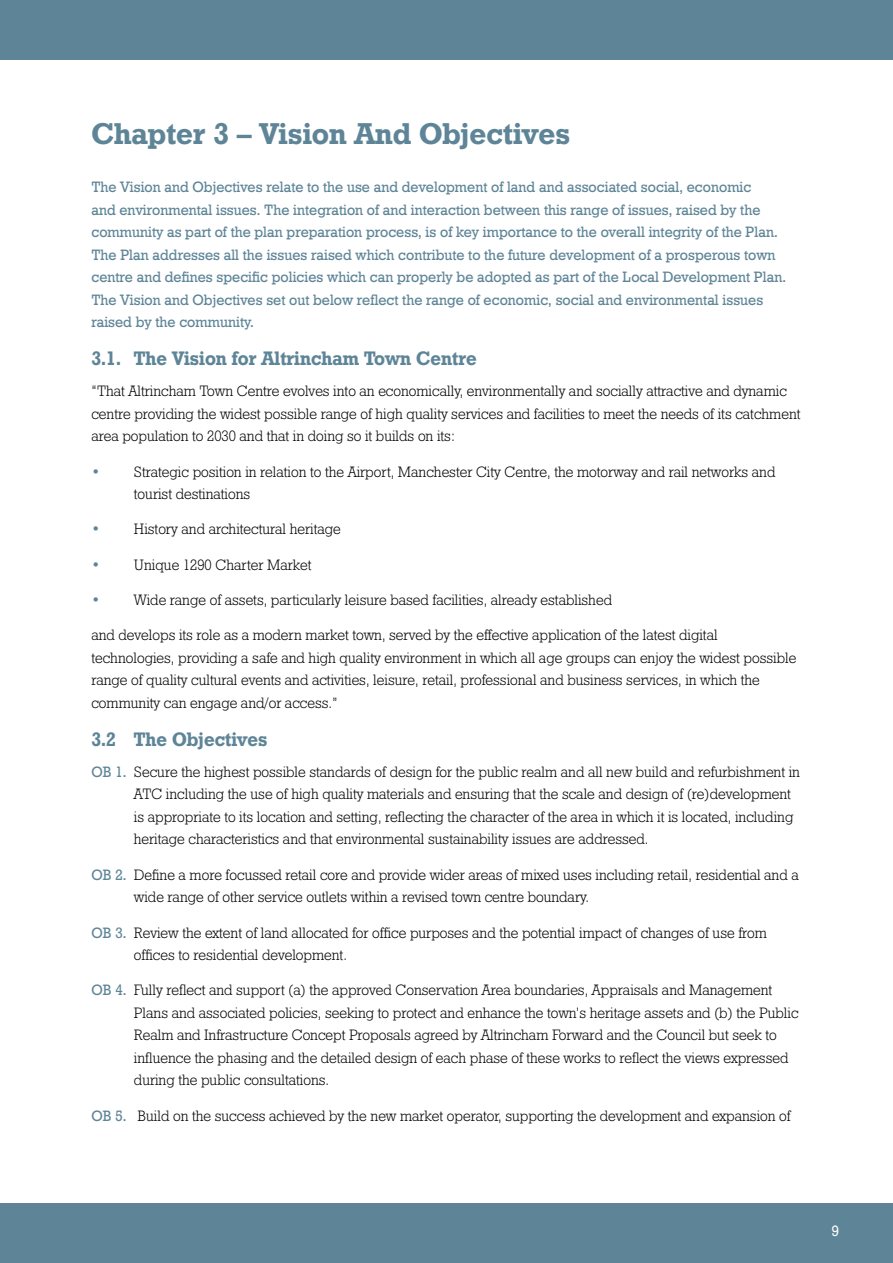
<style>
.page{position:relative;width:893px;height:1263px;background:#fff}
.page>*{position:absolute;margin:0;border:0;box-sizing:border-box;transform-origin:0 0}
.t1{font:30px "Geometric Slab 712 BT Bold A";color:#5e8597}
.t2{font:19.5px "Geometric Slab 712 BT Bold A";color:#5e8597}
.t3{font:15px/22.5px "Geometric Slab 712 BT Light A";color:#000}
.t4{font:15px/22.5px "Geometric Slab 712 BT Medium A";color:#5e8597}
.t5{font:15px "Geometric Slab 712 BT Medium A";color:#fff}
.s1{font-family:"Geometric Slab 712 BT Medium A";color:#5e8597}
</style>
<div class="page">
<div style="left:0;top:0;width:893px;height:60px;background:#5e8597"></div>
<div style="left:0;top:1203px;width:893px;height:60px;background:#5e8597"></div>
<h1 class="t1" style="left:91px;top:115px;width:480px">Chapter 3 – Vision And Objectives</h1>
<p class="t4" style="left:91px;top:175px;width:696px">The Vision and Objectives relate to the use and development of land and associated social, economic<br>and environmental issues. The integration of and interaction between this range of issues, raised by the community as part of the plan preparation process, is of key importance to the overall integrity of the Plan.<br>The Plan addresses all the issues raised which contribute to the future development of a prosperous town centre and defines specific policies which can properly be adopted as part of the Local Development Plan.<br>The Vision and Objectives set out below reflect the range of economic, social and environmental issues raised by the community.</p>
<h2 class="t2" style="left:91px;top:347px;width:387px">3.1. The Vision for Altrincham Town Centre</h2>
<p class="t3" style="left:91px;top:380px;width:711px">“That Altrincham Town Centre evolves into an economically, environmentally and socially attractive and dynamic centre providing the widest possible range of high quality services and facilities to meet the needs of its catchment area population to 2030 and that in doing so it builds on its:</p>
<p class="t3" style="left:134px;top:460px;width:643px;text-indent:-43px"><span class="s1">•</span> Strategic position in relation to the Airport, Manchester City Centre, the motorway and rail networks and tourist destinations</p>
<p class="t3" style="left:91px;top:518px;width:251px"><span class="s1">•</span> History and architectural heritage</p>
<p class="t3" style="left:91px;top:553px;width:222px"><span class="s1">•</span> Unique 1290 Charter Market</p>
<p class="t3" style="left:91px;top:588px;width:522px"><span class="s1">•</span> Wide range of assets, particularly leisure based facilities, already established</p>
<p class="t3" style="left:91px;top:623px;width:706px">and develops its role as a modern market town, served by the effective application of the latest digital technologies, providing a safe and high quality environment in which all age groups can enjoy the widest possible range of quality cultural events and activities, leisure, retail, professional and business services, in which the community can engage and/or access.”</p>
<h2 class="t2" style="left:91px;top:727px;width:178px">3.2 The Objectives</h2>
<p class="t3" style="left:134px;top:760px;width:668px;text-indent:-43px"><span class="s1">OB 1.</span> Secure the highest possible standards of design for the public realm and all new build and refurbishment in ATC including the use of high quality materials and ensuring that the scale and design of (re)development is appropriate to its location and setting, reflecting the character of the area in which it is located, including heritage characteristics and that environmental sustainability issues are addressed.</p>
<p class="t3" style="left:134px;top:863px;width:666px;text-indent:-43px"><span class="s1">OB 2.</span> Define a more focussed retail core and provide wider areas of mixed uses including retail, residential and a wide range of other service outlets within a revised town centre boundary.</p>
<p class="t3" style="left:134px;top:921px;width:634px;text-indent:-43px"><span class="s1">OB 3.</span> Review the extent of land allocated for office purposes and the potential impact of changes of use from offices to residential development.</p>
<p class="t3" style="left:134px;top:978px;width:666px;text-indent:-43px"><span class="s1">OB 4.</span> Fully reflect and support (a) the approved Conservation Area boundaries, Appraisals and Management Plans and associated policies, seeking to protect and enhance the town’s heritage assets and (b) the Public Realm and Infrastructure Concept Proposals agreed by Altrincham Forward and the Council but seek to influence the phasing and the detailed design of each phase of these works to reflect the views expressed during the public consultations.</p>
<p class="t3" style="left:91px;top:1104px;width:701px"><span class="s1">OB 5.</span> Build on the success achieved by the new market operator, supporting the development and expansion of</p>
<p class="t5" style="left:832px;top:1222px;width:9px">9</p>
</div>
